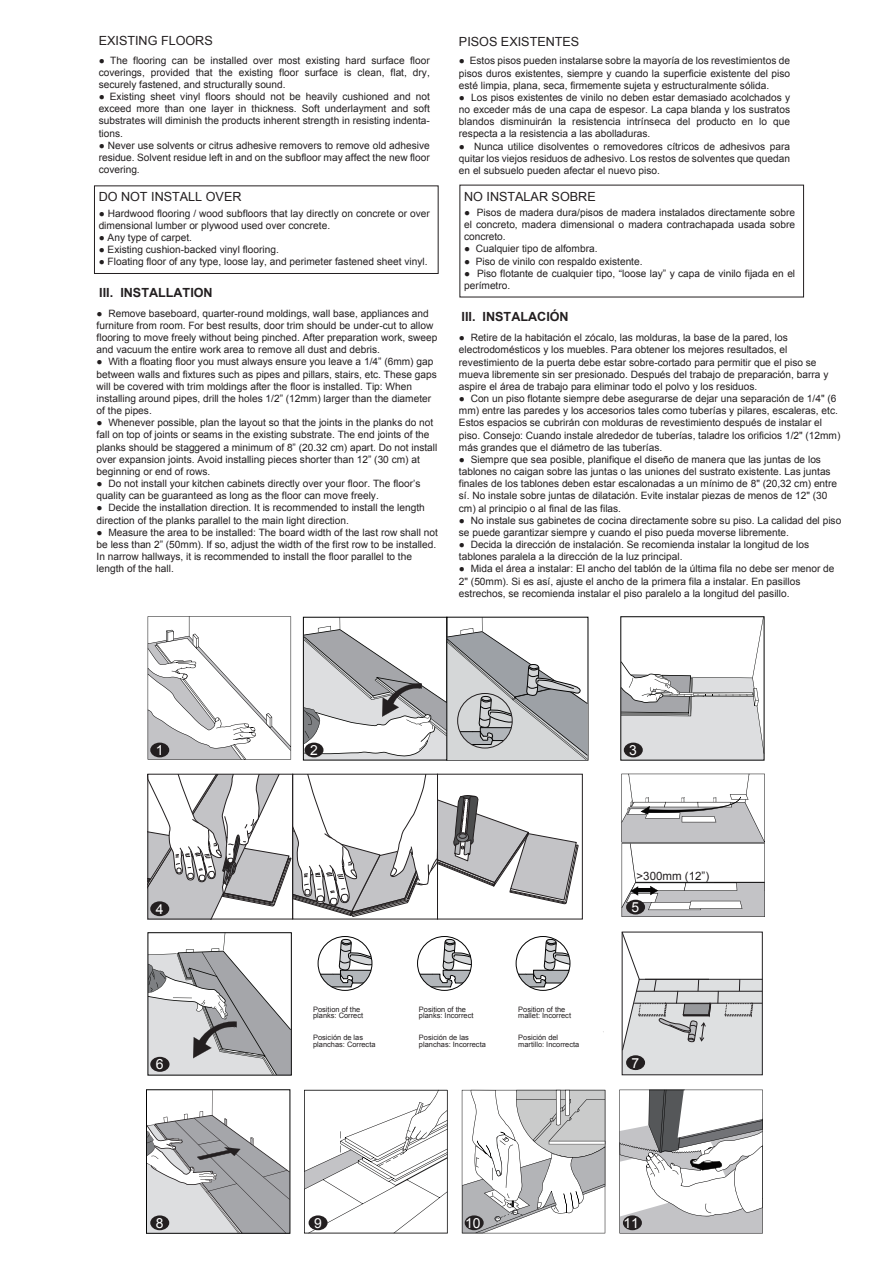
<style>
.page{position:relative;width:893px;height:1263px;background:#fff}
.page>*{position:absolute;margin:0;border:0;box-sizing:border-box;transform-origin:0 0}
.t1{font:14.1px "Arial";color:#fff}
.t2{font:13.95px "Arial";color:#fff}
.t3{font:12.6px "Arial";color:#231f20}
.t4{font:700 12.6px "Arial";color:#231f20}
.t5{font:11.55px "Arial";color:#231f20}
.t6{font:10.2px/12.1px "Arial";color:#231f20}
.t7{font:7.5px/6.8px "Arial";color:#231f20}
</style>
<div class="page">
<svg style="left:462px;top:1090px;width:143px;height:143px"></svg>
<svg style="left:304px;top:1090px;width:143px;height:143px"></svg>
<svg style="left:619px;top:1090px;width:144px;height:143px"></svg>
<svg style="left:148px;top:616px;width:143px;height:144px"></svg>
<svg style="left:149px;top:774px;width:429px;height:145px"></svg>
<div style="left:292px;top:774px;width:146px;height:145px;border:1px solid #231f20"></div>
<div style="left:147px;top:774px;width:146px;height:145px;border:1px solid #231f20"></div>
<svg style="left:621px;top:931px;width:142px;height:144px"></svg>
<svg style="left:516px;top:939px;width:54px;height:51px"></svg>
<svg style="left:418px;top:939px;width:53px;height:51px"></svg>
<svg style="left:318px;top:939px;width:54px;height:51px"></svg>
<div style="left:417px;top:936px;width:55px;height:55px;border:1px solid #030303;border-radius:50%"></div>
<div style="left:516px;top:936px;width:54px;height:55px;border:1px solid #030303;border-radius:50%"></div>
<div style="left:318px;top:936px;width:54px;height:55px;border:1px solid #030303;border-radius:50%"></div>
<svg style="left:621px;top:774px;width:144px;height:143px"></svg>
<div style="left:150px;top:743px;width:19px;height:14px;background:#231f20;border-radius:50%"></div>
<div style="left:150px;top:901px;width:19px;height:15px;background:#231f20;border-radius:50%"></div>
<div style="left:626px;top:900px;width:19px;height:14px;background:#231f20;border-radius:50%"></div>
<div style="left:626px;top:1055px;width:19px;height:15px;background:#231f20;border-radius:50%"></div>
<div style="left:309px;top:1215px;width:19px;height:15px;background:#231f20;border-radius:50%"></div>
<div style="left:465px;top:1215px;width:19px;height:15px;background:#231f20;border-radius:50%"></div>
<div style="left:623px;top:1215px;width:19px;height:15px;background:#231f20;border-radius:50%"></div>
<svg style="left:622px;top:624px;width:140px;height:134px"></svg>
<div style="left:624px;top:743px;width:19px;height:14px;background:#231f20;border-radius:50%"></div>
<svg style="left:305px;top:617px;width:283px;height:143px"></svg>
<svg style="left:150px;top:934px;width:140px;height:139px"></svg>
<svg style="left:148px;top:1091px;width:140px;height:141px"></svg>
<div style="left:303px;top:617px;width:144px;height:143px;border:1px solid #030303"></div>
<div style="left:146px;top:1089px;width:144px;height:145px;border:1px solid #030303"></div>
<div style="left:148px;top:932px;width:144px;height:143px;border:1px solid #030303"></div>
<div style="left:304px;top:743px;width:19px;height:14px;background:#231f20;border-radius:50%"></div>
<div style="left:150px;top:1057px;width:20px;height:15px;background:#231f20;border-radius:50%"></div>
<div style="left:150px;top:1215px;width:19px;height:15px;background:#231f20;border-radius:50%"></div>
<div style="left:94px;top:185px;width:345px;height:89px;border:1px solid #231f20"></div>
<p class="t3" style="left:99px;top:32px;width:116px">EXISTING FLOORS</p>
<p class="t6" style="left:99px;top:54px;width:333px;text-align:justify">● The flooring can be installed over most existing hard surface floor coverings, provided that the existing floor surface is clean, flat, dry, securely fastened, and structurally sound.</p>
<p class="t6" style="left:99px;top:91px;width:333px;text-align:justify">● Existing sheet vinyl floors should not be heavily cushioned and not exceed more than one layer in thickness. Soft underlayment and soft substrates will diminish the products inherent strength in resisting indenta&shy;tions.</p>
<p class="t6" style="left:99px;top:139px;width:333px;text-align:justify">● Never use solvents or citrus adhesive removers to remove old adhesive residue. Solvent residue left in and on the subfloor may affect the new floor covering.</p>
<p class="t3" style="left:99px;top:189px;width:144px">DO NOT INSTALL OVER</p>
<p class="t6" style="left:99px;top:207px;width:333px">● Hardwood flooring / wood subfloors that lay directly on concrete or over dimensional lumber or plywood used over concrete.</p>
<p class="t6" style="left:99px;top:231px;width:95px">● Any type of carpet.</p>
<p class="t6" style="left:99px;top:244px;width:182px">● Existing cushion-backed vinyl flooring.</p>
<p class="t6" style="left:99px;top:256px;width:330px">● Floating floor of any type, loose lay, and perimeter fastened sheet vinyl.</p>
<p class="t4" style="left:99px;top:288px;width:115px">III. INSTALLATION</p>
<p class="t6" style="left:97px;top:307px;width:342px">● Remove baseboard, quarter-round moldings, wall base, appliances and furniture from room. For best results, door trim should be under-cut to allow flooring to move freely without being pinched. After preparation work, sweep and vacuum the entire work area to remove all dust and debris.</p>
<p class="t6" style="left:97px;top:356px;width:342px">● With a floating floor you must always ensure you leave a 1/4” (6mm) gap between walls and fixtures such as pipes and pillars, stairs, etc. These gaps will be covered with trim moldings after the floor is installed. Tip: When installing around pipes, drill the holes 1/2” (12mm) larger than the diameter of the pipes.</p>
<p class="t6" style="left:97px;top:417px;width:342px">● Whenever possible, plan the layout so that the joints in the planks do not fall on top of joints or seams in the existing substrate. The end joints of the planks should be staggered a minimum of 8” (20.32 cm) apart. Do not install over expansion joints. Avoid installing pieces shorter than 12” (30 cm) at beginning or end of rows.</p>
<p class="t6" style="left:97px;top:477px;width:325px">● Do not install your kitchen cabinets directly over your floor. The floor’s quality can be guaranteed as long as the floor can move freely.</p>
<p class="t6" style="left:97px;top:502px;width:330px">● Decide the installation direction. It is recommended to install the length direction of the planks parallel to the main light direction.</p>
<p class="t6" style="left:97px;top:526px;width:343px">● Measure the area to be installed: The board width of the last row shall not be less than 2” (50mm). If so, adjust the width of the first row to be installed.<br>In narrow hallways, it is recommended to install the floor parallel to the length of the hall.</p>
<p class="t3" style="left:459px;top:33px;width:122px">PISOS EXISTENTES</p>
<p class="t6" style="left:459px;top:55px;width:333px;text-align:justify">● Estos pisos pueden instalarse sobre la mayoría de los revestimientos de pisos duros existentes, siempre y cuando la superficie existente del piso esté limpia, plana, seca, firmemente sujeta y estructuralmente sólida.</p>
<p class="t6" style="left:459px;top:91px;width:333px;text-align:justify">● Los pisos existentes de vinilo no deben estar demasiado acolchados y no exceder más de una capa de espesor. La capa blanda y los sustratos blandos disminuirán la resistencia intrínseca del producto en lo que respecta a la resistencia a las abolladuras.</p>
<p class="t6" style="left:459px;top:140px;width:333px;text-align:justify">● Nunca utilice disolventes o removedores cítricos de adhesivos para quitar los viejos residuos de adhesivo. Los restos de solventes que quedan en el subsuelo pueden afectar el nuevo piso.</p>
<p class="t3" style="left:464px;top:188px;width:133px">NO INSTALAR SOBRE</p>
<p class="t6" style="left:464px;top:206px;width:333px;text-align:justify">● Pisos de madera dura/pisos de madera instalados directamente sobre el concreto, madera dimensional o madera contrachapada usada sobre concreto.</p>
<p class="t6" style="left:464px;top:243px;width:135px">● Cualquier tipo de alfombra.</p>
<p class="t6" style="left:464px;top:255px;width:180px">● Piso de vinilo con respaldo existente.</p>
<p class="t6" style="left:464px;top:267px;width:333px">● Piso flotante de cualquier tipo, “loose lay” y capa de vinilo fijada en el perímetro.</p>
<p class="t4" style="left:462px;top:312px;width:109px">III. INSTALACIÓN</p>
<p class="t6" style="left:459px;top:332px;width:371px">● Retire de la habitación el zócalo, las molduras, la base de la pared, los electrodomésticos y los muebles. Para obtener los mejores resultados, el revestimiento de la puerta debe estar sobre-cortado para permitir que el piso se mueva libremente sin ser presionado. Después del trabajo de preparación, barra y aspire el área de trabajo para eliminar todo el polvo y los residuos.</p>
<p class="t6" style="left:459px;top:392px;width:383px">● Con un piso flotante siempre debe asegurarse de dejar una separación de 1/4" (6 mm) entre las paredes y los accesorios tales como tuberías y pilares, escaleras, etc.<br>Estos espacios se cubrirán con molduras de revestimiento después de instalar el piso. Consejo: Cuando instale alrededor de tuberías, taladre los orificios 1/2" (12mm) más grandes que el diámetro de las tuberías.</p>
<p class="t6" style="left:459px;top:453px;width:380px">● Siempre que sea posible, planifique el diseño de manera que las juntas de los tablones no caigan sobre las juntas o las uniones del sustrato existente. Las juntas finales de los tablones deben estar escalonadas a un mínimo de 8" (20,32 cm) entre sí. No instale sobre juntas de dilatación. Evite instalar piezas de menos de 12" (30 cm) al principio o al final de las filas.</p>
<p class="t6" style="left:459px;top:514px;width:384px">● No instale sus gabinetes de cocina directamente sobre su piso. La calidad del piso se puede garantizar siempre y cuando el piso pueda moverse libremente.</p>
<p class="t6" style="left:459px;top:538px;width:352px">● Decida la dirección de instalación. Se recomienda instalar la longitud de los tablones paralela a la dirección de la luz principal.</p>
<p class="t6" style="left:459px;top:563px;width:377px">● Mida el área a instalar: El ancho del tablón de la última fila no debe ser menor de<br>2" (50mm). Si es así, ajuste el ancho de la primera fila a instalar. En pasillos estrechos, se recomienda instalar el piso paralelo a la longitud del pasillo.</p>
<h2 class="t2" style="left:156px;top:741px;width:9px">1</h2>
<h2 class="t2" style="left:310px;top:741px;width:9px">2</h2>
<h2 class="t2" style="left:629px;top:741px;width:9px">3</h2>
<p class="t5" style="left:637px;top:868px;width:74px">&gt;300mm (12”)</p>
<h2 class="t2" style="left:156px;top:900px;width:9px">4</h2>
<h2 class="t2" style="left:632px;top:898px;width:9px">5</h2>
<h1 class="t1" style="left:156px;top:1055px;width:9px">6</h1>
<h2 class="t2" style="left:156px;top:1214px;width:9px">8</h2>
<p class="t7" style="left:313px;top:1005px;width:51px">Position of the planks: Correct</p>
<p class="t7" style="left:419px;top:1005px;width:56px">Position of the planks: Incorrect</p>
<p class="t7" style="left:518px;top:1005px;width:54px">Position of the mallet: Incorrect</p>
<p class="t7" style="left:313px;top:1034px;width:64px">Posición de las planchas: Correcta</p>
<p class="t7" style="left:419px;top:1034px;width:68px">Posición de las planchas: Incorrecta</p>
<p class="t7" style="left:518px;top:1034px;width:63px">Posición del martillo: Incorrecta</p>
<h2 class="t2" style="left:632px;top:1054px;width:9px">7</h2>
<h2 class="t2" style="left:314px;top:1214px;width:9px">9</h2>
<h2 class="t2" style="left:465px;top:1214px;width:17px">10</h2>
<h2 class="t2" style="left:623px;top:1214px;width:17px">11</h2>
</div>
